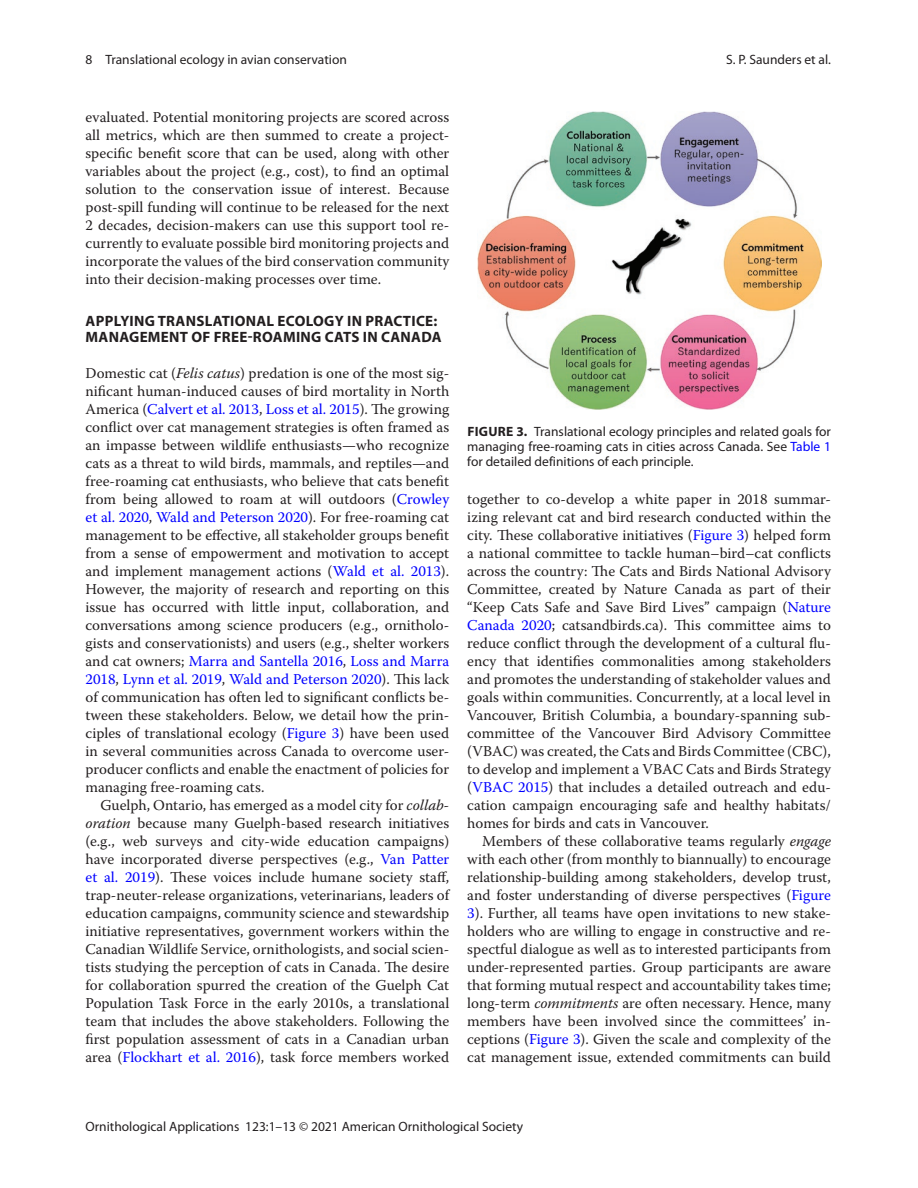
<style>
.page{position:relative;width:918px;height:1188px;background:#fff}
.page>*{position:absolute;margin:0;border:0;box-sizing:border-box;transform-origin:0 0}
.t1{font:15px/18px "Warnock Pro";color:#231f20;text-align:justify}
.t2{font:700 15px/15.8px "Myriad Pro";letter-spacing:.02em;color:#231f20}
.t3{font:13.5px/15px "Myriad Pro";color:#231f20;text-align:justify}
.s1{font-style:italic}
.s2{color:#00f}
.s3{font-weight:700}
</style>
<div class="page">
<img style="left:477px;top:111px;width:344px;height:298px">
<p class="t3" style="left:86px;top:52px;width:263px">8 Translational ecology in avian conservation</p>
<p class="t3" style="left:726px;top:52px;width:106px">S. P. Saunders et al.</p>
<p class="t1" style="left:86px;top:108px;width:365px">evaluated. Potential monitoring projects are scored across all metrics, which are then summed to create a project&shy;specific benefit score that can be used, along with other variables about the project (e.g., cost), to find an optimal solution to the conservation issue of interest. Because post-spill funding will continue to be released for the next 2 decades, decision-makers can use this support tool re&shy;currently to evaluate possible bird monitoring projects and incorporate the values of the bird conservation community into their decision-making processes over time.</p>
<p class="t2" style="left:86px;top:313px;width:358px">APPLYING TRANSLATIONAL ECOLOGY IN PRACTICE:<br>MANAGEMENT OF FREE-ROAMING CATS IN CANADA</p>
<p class="t1" style="left:86px;top:364px;width:365px">Domestic cat (<span class="s1">Felis catus</span>) predation is one of the most sig&shy;nificant human-induced causes of bird mortality in North America (<span class="s2">Calvert et al. 2013</span>, <span class="s2">Loss et al. 2015</span>). The growing conflict over cat management strategies is often framed as an impasse between wildlife enthusiasts—who recognize cats as a threat to wild birds, mammals, and reptiles—and free-roaming cat enthusiasts, who believe that cats benefit from being allowed to roam at will outdoors (<span class="s2">Crowley et al. 2020</span>, <span class="s2">Wald and Peterson 2020</span>). For free-roaming cat management to be effective, all stakeholder groups benefit from a sense of empowerment and motivation to accept and implement management actions (<span class="s2">Wald et al. 2013</span>).<br>However, the majority of research and reporting on this issue has occurred with little input, collaboration, and conversations among science producers (e.g., ornitholo&shy;gists and conservationists) and users (e.g., shelter workers and cat owners; <span class="s2">Marra and Santella 2016</span>, <span class="s2">Loss and Marra 2018</span>, <span class="s2">Lynn et al. 2019</span>, <span class="s2">Wald and Peterson 2020</span>). This lack of communication has often led to significant conflicts be&shy;tween these stakeholders. Below, we detail how the prin&shy;ciples of translational ecology (<span class="s2">Figure 3</span>) have been used in several communities across Canada to overcome user&shy;producer conflicts and enable the enactment of policies for managing free-roaming cats.</p>
<p class="t1" style="left:86px;top:796px;width:365px;text-indent:15px">Guelph, Ontario, has emerged as a model city for <span class="s1">collab&shy;oration</span> because many Guelph-based research initiatives (e.g., web surveys and city-wide education campaigns) have incorporated diverse perspectives (e.g., <span class="s2">Van Patter et al. 2019</span>). These voices include humane society staff, trap-neuter-release organizations, veterinarians, leaders of education campaigns, community science and stewardship initiative representatives, government workers within the Canadian Wildlife Service, ornithologists, and social scien&shy;tists studying the perception of cats in Canada. The desire for collaboration spurred the creation of the Guelph Cat Population Task Force in the early 2010s, a translational team that includes the above stakeholders. Following the first population assessment of cats in a Canadian urban area (<span class="s2">Flockhart et al. 2016</span>), task force members worked</p>
<p class="t3" style="left:467px;top:424px;width:365px"><span class="s3">FIGURE 3.</span> Translational ecology principles and related goals for managing free-roaming cats in cities across Canada. See <span class="s2">Table 1 </span>for detailed definitions of each principle.</p>
<p class="t1" style="left:467px;top:490px;width:365px">together to co-develop a white paper in 2018 summar&shy;izing relevant cat and bird research conducted within the city. These collaborative initiatives (<span class="s2">Figure 3</span>) helped form a national committee to tackle human–bird–cat conflicts across the country: The Cats and Birds National Advisory Committee, created by Nature Canada as part of their “Keep Cats Safe and Save Bird Lives” campaign (<span class="s2">Nature Canada 2020</span>; catsandbirds.ca). This committee aims to reduce conflict through the development of a cultural flu&shy;ency that identifies commonalities among stakeholders and promotes the understanding of stakeholder values and goals within communities. Concurrently, at a local level in Vancouver, British Columbia, a boundary-spanning sub&shy;committee of the Vancouver Bird Advisory Committee (VBAC) was created, the Cats and Birds Committee (CBC), to develop and implement a VBAC Cats and Birds Strategy (<span class="s2">VBAC 2015</span>) that includes a detailed outreach and edu&shy;cation campaign encouraging safe and healthy habitats/ homes for birds and cats in Vancouver.</p>
<p class="t1" style="left:467px;top:832px;width:365px;text-indent:15px">Members of these collaborative teams regularly <span class="s1">engage </span>with each other (from monthly to biannually) to encourage relationship-building among stakeholders, develop trust, and foster understanding of diverse perspectives (<span class="s2">Figure 3</span>). Further, all teams have open invitations to new stake&shy;holders who are willing to engage in constructive and re&shy;spectful dialogue as well as to interested participants from under-represented parties. Group participants are aware that forming mutual respect and accountability takes time; long-term <span class="s1">commitments</span> are often necessary. Hence, many members have been involved since the committees’ in&shy;ceptions (<span class="s2">Figure 3</span>). Given the scale and complexity of the cat management issue, extended commitments can build</p>
<p class="t3" style="left:86px;top:1119px;width:439px">Ornithological Applications 123:1–13 © 2021 American Ornithological Society</p>
</div>
